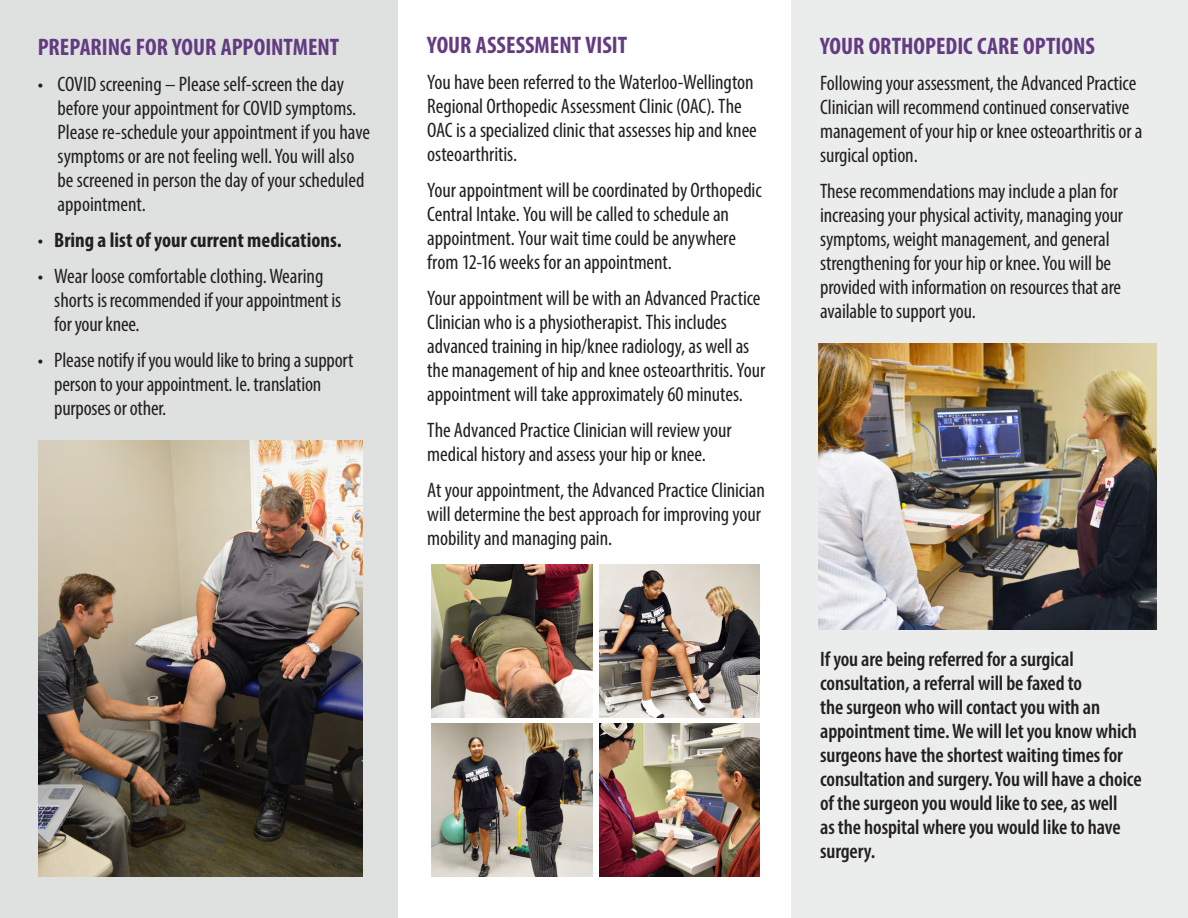
<style>
.page{position:relative;width:1188px;height:918px;background:#fff}
.page>*{position:absolute;margin:0;border:0;box-sizing:border-box;transform-origin:0 0}
.t1{font:700 condensed 24px "Myriad Pro";color:#633b81}
.t2{font:condensed 21px/24px "Myriad Pro";letter-spacing:-.005em;color:#231f20}
.t3{font:600 condensed 21px/24px "Myriad Pro";letter-spacing:-.005em;color:#231f20}
.t4{font:700 condensed 21px "Myriad Pro";color:#231f20}
.s1{font-weight:400}
</style>
<div class="page">
<div style="left:792px;top:0;width:396px;height:918px;background:#ebecec"></div>
<div style="left:0;top:0;width:397px;height:918px;background:#dfe1e1"></div>
<img style="left:599px;top:565px;width:161px;height:153px">
<img style="left:431px;top:565px;width:161px;height:153px">
<img style="left:599px;top:724px;width:161px;height:152px">
<img style="left:431px;top:724px;width:161px;height:152px">
<img style="left:38px;top:441px;width:324px;height:435px">
<img style="left:819px;top:343px;width:337px;height:286px">
<p class="t1" style="left:38px;top:32px;width:303px">PREPARING FOR YOUR APPOINTMENT</p>
<p class="t2" style="left:58px;top:71px;width:314px;text-indent:-20px">• COVID screening – Please self-screen the day before your appointment for COVID symptoms.<br>Please re-schedule your appointment if you have symptoms or are not feeling well. You will also be screened in person the day of your scheduled appointment.</p>
<p class="t4" style="left:38px;top:226px;width:305px"><span class="s1">•</span> Bring a list of your current medications.</p>
<p class="t2" style="left:54px;top:263px;width:288px;text-indent:-17px">• Wear loose comfortable clothing. Wearing shorts is recommended if your appointment is for your knee.</p>
<p class="t2" style="left:54px;top:347px;width:301px;text-indent:-17px">• Please notify if you would like to bring a support person to your appointment. Ie. translation purposes or other.</p>
<p class="t1" style="left:427px;top:30px;width:201px">YOUR ASSESSMENT VISIT</p>
<p class="t2" style="left:427px;top:70px;width:331px">You have been referred to the Waterloo-Wellington Regional Orthopedic Assessment Clinic (OAC). The OAC is a specialized clinic that assesses hip and knee osteoarthritis.</p>
<p class="t2" style="left:427px;top:178px;width:336px">Your appointment will be coordinated by Orthopedic Central Intake. You will be called to schedule an appointment. Your wait time could be anywhere from 12-16 weeks for an appointment.</p>
<p class="t2" style="left:427px;top:286px;width:339px">Your appointment will be with an Advanced Practice Clinician who is a physiotherapist. This includes advanced training in hip/knee radiology, as well as the management of hip and knee osteoarthritis. Your appointment will take approximately 60 minutes.</p>
<p class="t2" style="left:427px;top:418px;width:306px">The Advanced Practice Clinician will review your medical history and assess your hip or knee.</p>
<p class="t2" style="left:427px;top:478px;width:339px">At your appointment, the Advanced Practice Clinician will determine the best approach for improving your mobility and managing pain.</p>
<p class="t1" style="left:820px;top:31px;width:276px">YOUR ORTHOPEDIC CARE OPTIONS</p>
<p class="t2" style="left:820px;top:71px;width:324px">Following your assessment, the Advanced Practice Clinician will recommend continued conservative management of your hip or knee osteoarthritis or a surgical option.</p>
<p class="t2" style="left:820px;top:179px;width:305px">These recommendations may include a plan for increasing your physical activity, managing your symptoms, weight management, and general strengthening for your hip or knee. You will be provided with information on resources that are available to support you.</p>
<p class="t3" style="left:820px;top:647px;width:323px">If you are being referred for a surgical consultation, a referral will be faxed to<br>the surgeon who will contact you with an appointment time. We will let you know which surgeons have the shortest waiting times for consultation and surgery. You will have a choice of the surgeon you would like to see, as well<br>as the hospital where you would like to have surgery.</p>
</div>
